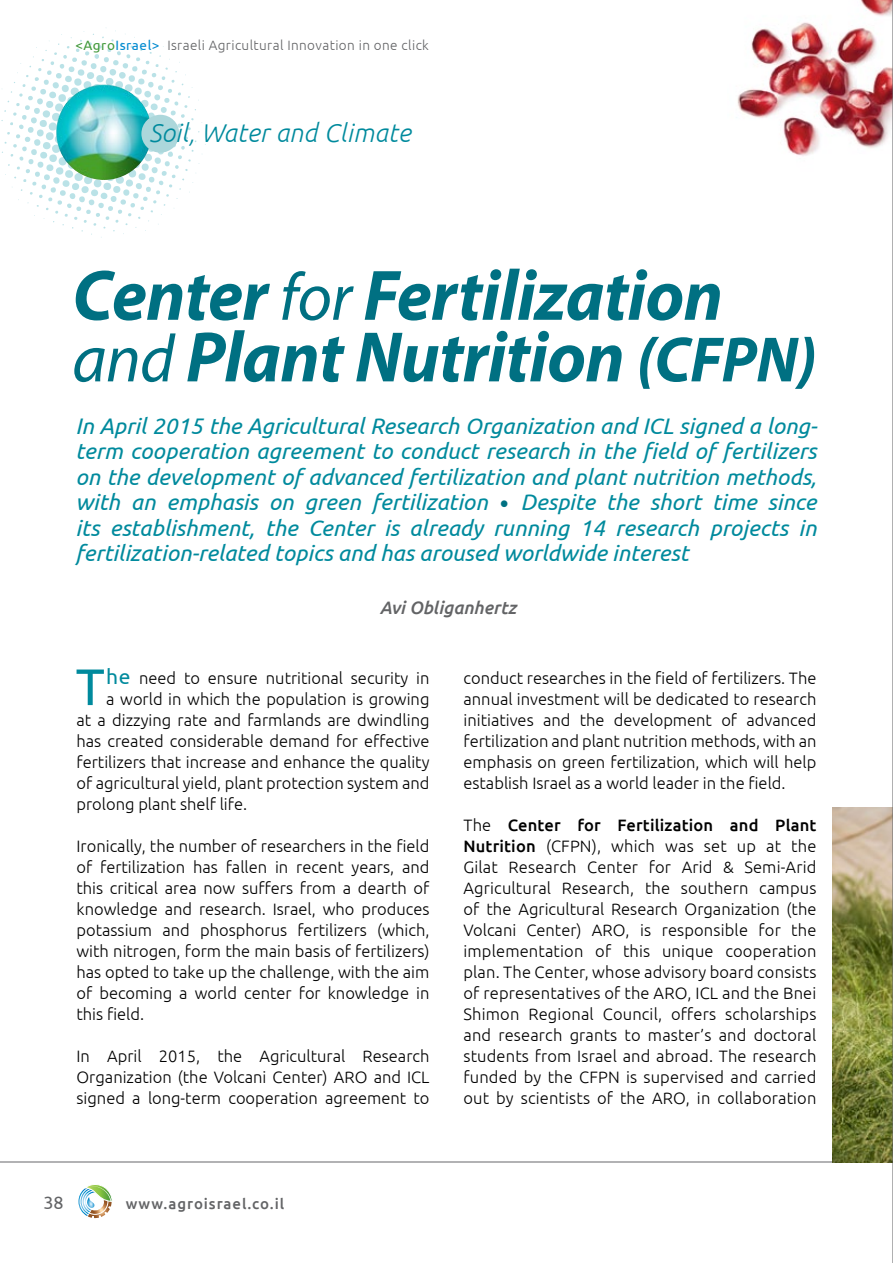
<style>
.page{position:relative;width:893px;height:1263px;background:#fff}
.page>*{position:absolute;margin:0;border:0;box-sizing:border-box;transform-origin:0 0}
.t1{font:italic 700 72px/61.7px "Myriad Pro";letter-spacing:-.01em;color:#007082}
.t2{font:51.3px "Ubuntu";color:#008a9d}
.t3{font:italic 300 25.65px "Ubuntu";letter-spacing:.01em;color:#008a9d}
.t4{font:italic 22.5px/25.5px "Ubuntu";color:#008a9d;text-align:justify}
.t5{font:italic 500 18px "Ubuntu";color:#636466}
.t6{font:18px "Ubuntu";color:#636466}
.t7{font:300 16.5px/21px "Ubuntu";color:#000;text-align:justify}
.t8{font:500 15px "Ubuntu";letter-spacing:.06em;color:#636466}
.t9{font:300 13.5px "Ubuntu";letter-spacing:.03em;color:#636466}
.s1{font-weight:400;color:#42993b}
.s2{font-weight:400;color:#008ad0}
.s3{font-weight:400;font-size:67.5px}
.s4{font-size:64.5px}
.s5{color:#007082}
.s6{font-weight:400;font-size:21px;color:#008a9d}
.s7{font-weight:500}
</style>
<div class="page">
<svg style="left:1px;top:30px;width:205px;height:208px"></svg>
<img style="left:56px;top:84px;width:96px;height:96px;border-radius:48px">
<div style="left:141px;top:115px;width:38px;height:38px;background:#acd7db;border-radius:50%"></div>
<svg style="left:78px;top:1184px;width:34px;height:35px"></svg>
<hr style="left:0;top:1161px;width:893px;height:1px;background:#77787b">
<img style="left:832px;top:808px;width:60px;height:354px">
<img style="left:736px;top:0;width:156px;height:156px">
<hr style="left:892px;top:0;width:1px;height:1263px;background:#636466">
<p class="t9" style="left:75px;top:37px;width:355px"><span class="s1">&lt;Agro</span><span class="s2">Israel&gt;</span> Israeli Agricultural Innovation in one click</p>
<h3 class="t3" style="left:149px;top:117px;width:263px">Soil, Water and Climate</h3>
<h1 class="t1" style="left:72px;top:262px;width:746px">Center <span class="s3">for</span> Fertilization <span class="s3">and</span> Plant Nutrition <span class="s4">(CFPN)</span></h1>
<p class="t4" style="left:75px;top:412px;width:744px">In April 2015 the Agricultural Research Organization and ICL signed a long&shy;term cooperation agreement to conduct research in the field of fertilizers on the development of advanced fertilization and plant nutrition methods, with an emphasis on green fertilization <span class="s5">•</span> Despite the short time since its establishment, the Center is already running 14 research projects in fertilization-related topics and has aroused worldwide interest</p>
<p class="t5" style="left:380px;top:597px;width:138px">Avi Obliganhertz</p>
<h2 class="t2" style="left:76px;top:656px;width:30px">T</h2>
<p class="t7" style="left:106px;top:667px;width:325px"><span class="s6">he</span> need to ensure nutritional security in</p>
<p class="t7" style="left:106px;top:688px;width:325px">a world in which the population is growing</p>
<p class="t7" style="left:77px;top:709px;width:354px">at a dizzying rate and farmlands are dwindling</p>
<p class="t7" style="left:77px;top:730px;width:354px">has created considerable demand for effective</p>
<p class="t7" style="left:77px;top:751px;width:354px">fertilizers that increase and enhance the quality</p>
<p class="t7" style="left:77px;top:772px;width:354px">of agricultural yield, plant protection system and</p>
<p class="t7" style="left:77px;top:793px;width:172px">prolong plant shelf life.</p>
<p class="t7" style="left:77px;top:835px;width:354px">Ironically, the number of researchers in the field of fertilization has fallen in recent years, and this critical area now suffers from a dearth of knowledge and research. Israel, who produces potassium and phosphorus fertilizers (which, with nitrogen, form the main basis of fertilizers) has opted to take up the challenge, with the aim of becoming a world center for knowledge in this field.</p>
<p class="t7" style="left:77px;top:1045px;width:354px">In April 2015, the Agricultural Research Organization (the Volcani Center) ARO and ICL signed a long-term cooperation agreement to</p>
<p class="t7" style="left:463px;top:667px;width:354px">conduct researches in the field of fertilizers. The annual investment will be dedicated to research initiatives and the development of advanced fertilization and plant nutrition methods, with an emphasis on green fertilization, which will help establish Israel as a world leader in the field.</p>
<p class="t7" style="left:463px;top:814px;width:354px">The <span class="s7">Center for Fertilization and Plant Nutrition</span> (CFPN), which was set up at the Gilat Research Center for Arid &amp; Semi-Arid Agricultural Research, the southern campus of the Agricultural Research Organization (the Volcani Center) ARO, is responsible for the implementation of this unique cooperation plan. The Center, whose advisory board consists of representatives of the ARO, ICL and the Bnei Shimon Regional Council, offers scholarships and research grants to master’s and doctoral students from Israel and abroad. The research funded by the CFPN is supervised and carried out by scientists of the ARO, in collaboration</p>
<p class="t6" style="left:43px;top:1191px;width:22px">38</p>
<p class="t8" style="left:126px;top:1194px;width:160px">www.agroisrael.co.il</p>
</div>
